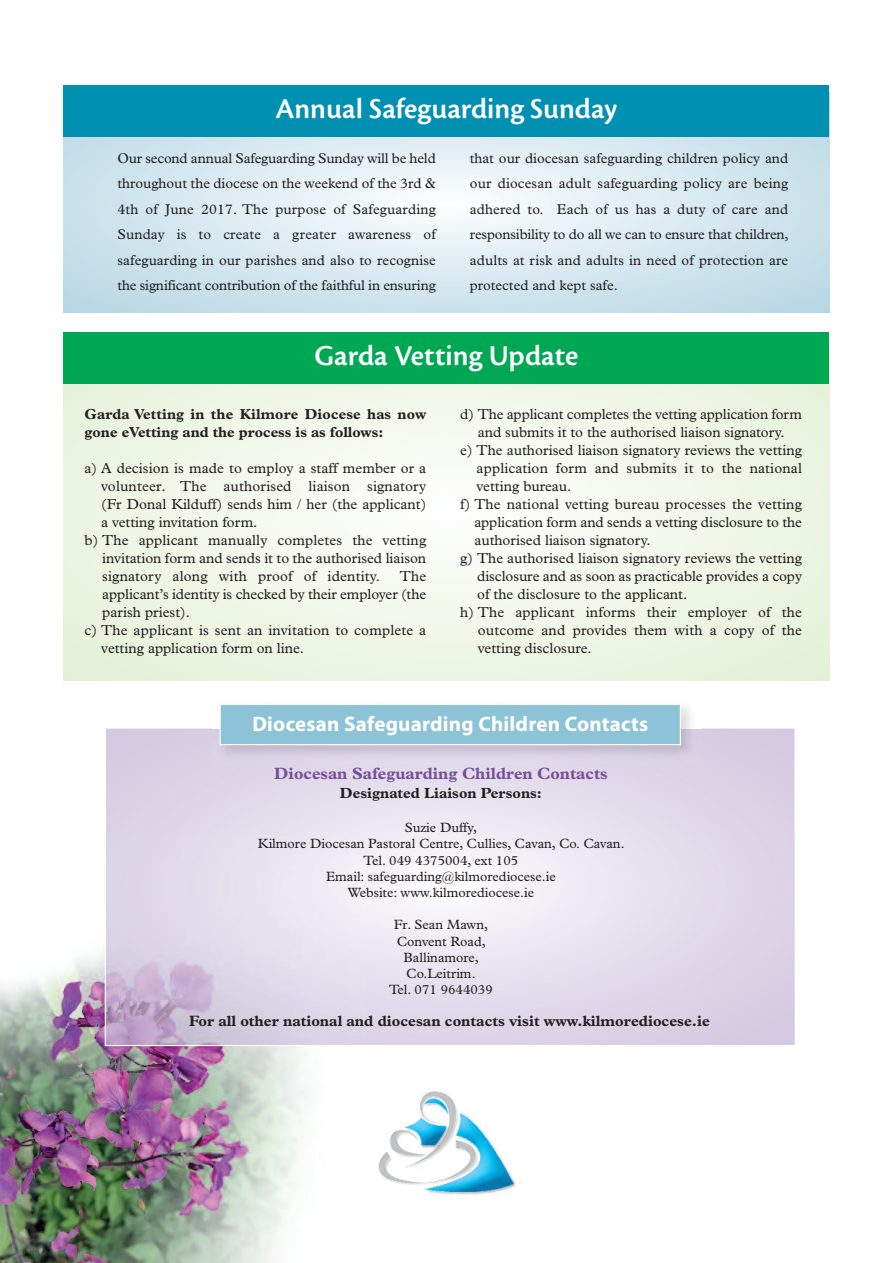
<style>
.page{position:relative;width:893px;height:1263px;background:#fff}
.page>*{position:absolute;margin:0;border:0;box-sizing:border-box;transform-origin:0 0}
.t1{font:30px "Cronos MM 574 wt 11 op";color:#fff}
.t2{font:700 21px "Myriad Pro";letter-spacing:.01em;color:#fff}
.t3{font:700 16.35px "Plantin";color:#764d96}
.t4{font:700 15px "Plantin";color:#231f20}
.t5{font:700 14.7px "Plantin";color:#231f20}
.t6{font:14.55px "Plantin";color:#231f20}
.t7{font:700 14.55px/18px "Plantin";color:#231f20}
.t8{font:14.25px/25.5px "Plantin";color:#231f20;text-align:justify}
.t9{font:13.5px/16.2px "Plantin";color:#231f20;text-align:center}
.s1{font-size:15px}
</style>
<div class="page">
<img style="left:0;top:952px;width:306px;height:311px">
<img style="left:378px;top:1091px;width:138px;height:104px">
<img style="left:213px;top:727px;width:487px;height:1px">
<div style="left:221px;top:705px;width:459px;height:39px;background:#8dc3d6"></div>
<div style="left:220px;top:704px;width:461px;height:41px;border:1px solid #fff"></div>
<svg style="left:64px;top:384px;width:765px;height:296px"></svg>
<div style="left:64px;top:332px;width:765px;height:52px;background:#00a854"></div>
<svg style="left:64px;top:136px;width:765px;height:177px;background:#d6e8ef"></svg>
<div style="left:64px;top:85px;width:765px;height:51px;background:#0090b2"></div>
<h1 class="t1" style="left:275px;top:97px;width:343px">Annual Safeguarding Sunday</h1>
<p class="t8" style="left:117px;top:146px;width:320px">Our second annual Safeguarding Sunday will be held throughout the diocese on the weekend of the 3rd &amp; 4th of June 2017. The purpose of Safeguarding Sunday is to create a greater awareness of safeguarding in our parishes and also to recognise the significant contribution of the faithful in ensuring</p>
<p class="t8" style="left:470px;top:146px;width:320px">that our diocesan safeguarding children policy and our diocesan adult safeguarding policy are being adhered to. Each of us has a duty of care and responsibility to do all we can to ensure that children, adults at risk and adults in need of protection are protected and kept safe.</p>
<h1 class="t1" style="left:315px;top:345px;width:265px">Garda Vetting Update</h1>
<p class="t7" style="left:85px;top:407px;width:343px">Garda Vetting in the Kilmore Diocese has now gone eVetting and the process is as follows:</p>
<p class="t6" style="left:85px;top:463px;width:343px">a) A decision is made to employ a staff member or a</p>
<p class="t6" style="left:101px;top:481px;width:327px">volunteer. The authorised liaison signatory</p>
<p class="t6" style="left:101px;top:499px;width:327px">(Fr Donal Kilduff) sends him / her (the applicant)</p>
<p class="t6" style="left:101px;top:517px;width:158px">a vetting invitation form.</p>
<p class="t6" style="left:85px;top:535px;width:343px">b) The applicant manually completes the vetting</p>
<p class="t6" style="left:102px;top:553px;width:326px">invitation form and sends it to the authorised liaison</p>
<p class="t6" style="left:102px;top:571px;width:279px">signatory along with proof of identity.</p>
<p class="t6" style="left:400px;top:571px;width:28px">The</p>
<p class="t6" style="left:102px;top:589px;width:326px">applicant’s identity is checked by their employer (the</p>
<p class="t6" style="left:102px;top:607px;width:89px">parish priest).</p>
<p class="t6" style="left:85px;top:625px;width:343px">c<span class="s1">)</span> The applicant is sent an invitation to complete a</p>
<p class="t6" style="left:101px;top:643px;width:204px">vetting application form on line.</p>
<p class="t6" style="left:460px;top:409px;width:343px">d) The applicant completes the vetting application form</p>
<p class="t6" style="left:478px;top:427px;width:308px">and submits it to the authorised liaison signatory.</p>
<p class="t6" style="left:460px;top:445px;width:343px">e) The authorised liaison signatory reviews the vetting</p>
<p class="t6" style="left:477px;top:463px;width:327px">application form and submits it to the national</p>
<p class="t6" style="left:477px;top:481px;width:96px">vetting bureau.</p>
<p class="t6" style="left:460px;top:499px;width:343px">f) The national vetting bureau processes the vetting</p>
<p class="t6" style="left:474px;top:517px;width:329px">application form and sends a vetting disclosure to the</p>
<p class="t6" style="left:474px;top:535px;width:178px">authorised liaison signatory.</p>
<p class="t6" style="left:460px;top:553px;width:343px">g) The authorised liaison signatory reviews the vetting</p>
<p class="t6" style="left:477px;top:571px;width:326px">disclosure and as soon as practicable provides a copy</p>
<p class="t6" style="left:477px;top:589px;width:212px">of the disclosure to the applicant.</p>
<p class="t6" style="left:460px;top:607px;width:343px">h) The applicant informs their employer of the</p>
<p class="t6" style="left:478px;top:625px;width:326px">outcome and provides them with a copy of the</p>
<p class="t6" style="left:478px;top:643px;width:115px">vetting disclosure.</p>
<h2 class="t2" style="left:252px;top:716px;width:397px">Diocesan Safeguarding Children Contacts</h2>
<p class="t3" style="left:274px;top:768px;width:335px">Diocesan Safeguarding Children Contacts</p>
<p class="t5" style="left:340px;top:787px;width:204px">Designated Liaison Persons:</p>
<p class="t9" style="left:258px;top:821px;width:368px">Suzie Duffy,<br>Kilmore Diocesan Pastoral Centre, Cullies, Cavan, Co. Cavan.<br>Tel. 049 4375004, ext 105<br>Email: safeguarding@kilmorediocese.ie<br>Website: www.kilmorediocese.ie</p>
<p class="t9" style="left:389px;top:918px;width:105px">Fr. Sean Mawn,<br>Convent Road,<br>Ballinamore,<br>Co.Leitrim.<br>Tel. 071 9644039</p>
<p class="t4" style="left:189px;top:1016px;width:522px">For all other national and diocesan contacts visit www.kilmorediocese.ie</p>
</div>
